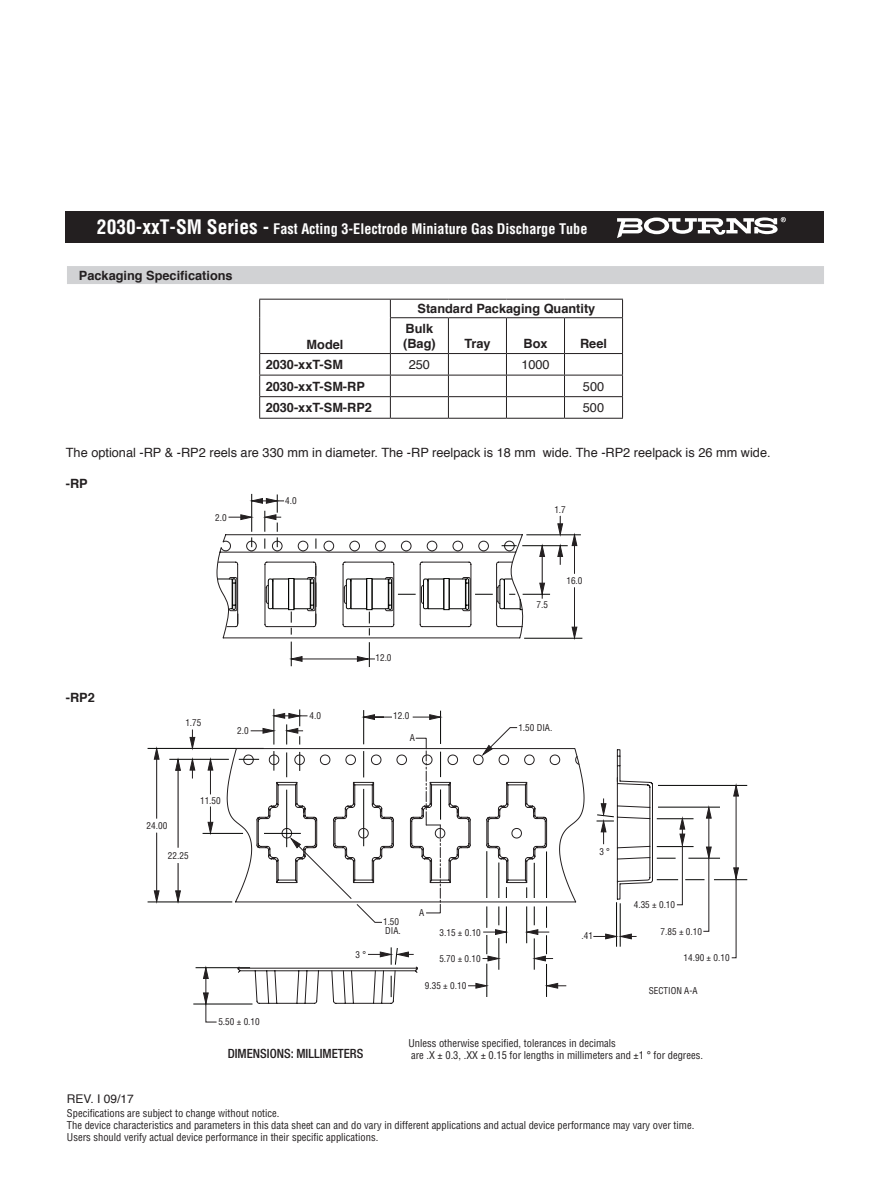
<style>
.page{position:relative;width:891px;height:1188px;background:#fff}
.page>*{position:absolute;margin:0;border:0;box-sizing:border-box;transform-origin:0 0}
.t1{font:700 condensed 14.25px "Helvetica";color:#fff}
.t2{font:700 12.75px/20.1px "Helvetica";color:#231f20}
.t3{font:12.75px "Helvetica";color:#231f20}
.t4{font:500 condensed 12.75px "Helvetica Neue";color:#231f20}
.t5{font:12px "Helvetica";color:#231f20}
.t6{font:condensed 10.5px/12px "Helvetica";color:#231f20}
.t7{font:condensed 9.15px/9.1px "Helvetica";color:#231f20}
.s1{font-size:19.5px}
</style>
<div class="page">
<div style="left:65px;top:212px;width:759px;height:31px;background:#231f20"></div>
<div style="left:67px;top:266px;width:757px;height:18px;background:#d1d2d4"></div>
<hr style="left:440px;top:711px;width:1px;height:33px;background:#040503">
<svg style="left:413px;top:714px;width:29px;height:6px"></svg>
<hr style="left:363px;top:710px;width:1px;height:34px;background:#040503">
<svg style="left:251px;top:709px;width:57px;height:36px"></svg>
<hr style="left:688px;top:858px;width:32px;height:1px;background:#040503">
<hr style="left:658px;top:807px;width:62px;height:1px;background:#040503">
<hr style="left:714px;top:879px;width:33px;height:1px;background:#040503">
<hr style="left:658px;top:785px;width:89px;height:1px;background:#040503">
<svg style="left:657px;top:806px;width:55px;height:126px"></svg>
<svg style="left:731px;top:784px;width:8px;height:175px"></svg>
<hr style="left:574px;top:542px;width:1px;height:32px;background:#231f20">
<hr style="left:574px;top:587px;width:1px;height:44px;background:#231f20">
<svg style="left:572px;top:627px;width:5px;height:13px"></svg>
<svg style="left:572px;top:533px;width:5px;height:13px"></svg>
<hr style="left:524px;top:638px;width:58px;height:1px;background:#040503">
<hr style="left:526px;top:535px;width:55px;height:1px;background:#040503">
<svg style="left:203px;top:966px;width:14px;height:57px"></svg>
<hr style="left:193px;top:1004px;width:59px;height:1px;background:#040503">
<hr style="left:196px;top:967px;width:54px;height:1px;background:#040503">
<svg style="left:557px;top:516px;width:6px;height:20px"></svg>
<svg style="left:486px;top:727px;width:32px;height:21px"></svg>
<svg style="left:557px;top:544px;width:6px;height:21px"></svg>
<hr style="left:522px;top:545px;width:46px;height:1px;background:#040503">
<hr style="left:178px;top:766px;width:1px;height:82px;background:#231f20">
<hr style="left:178px;top:863px;width:1px;height:32px;background:#231f20">
<svg style="left:175px;top:890px;width:6px;height:12px"></svg>
<svg style="left:175px;top:758px;width:6px;height:13px"></svg>
<hr style="left:148px;top:902px;width:84px;height:1px;background:#040503">
<hr style="left:156px;top:755px;width:1px;height:64px;background:#231f20">
<hr style="left:156px;top:833px;width:1px;height:62px;background:#231f20">
<svg style="left:154px;top:890px;width:6px;height:13px"></svg>
<svg style="left:154px;top:747px;width:6px;height:13px"></svg>
<hr style="left:148px;top:748px;width:116px;height:1px;background:#040503">
<svg style="left:190px;top:730px;width:5px;height:20px"></svg>
<svg style="left:190px;top:758px;width:5px;height:20px"></svg>
<svg style="left:208px;top:758px;width:5px;height:36px"></svg>
<hr style="left:203px;top:833px;width:40px;height:1px;background:#040503">
<hr style="left:169px;top:759px;width:60px;height:1px;background:#040503">
<svg style="left:216px;top:494px;width:334px;height:173px"></svg>
<svg style="left:226px;top:748px;width:427px;height:256px"></svg>
<svg style="left:256px;top:754px;width:324px;height:250px"></svg>
<svg style="left:416px;top:738px;width:25px;height:175px"></svg>
<hr style="left:286px;top:790px;width:1px;height:57px;background:#040503">
<svg style="left:362px;top:714px;width:30px;height:6px"></svg>
<svg style="left:239px;top:759px;width:20px;height:1px"></svg>
<hr style="left:264px;top:833px;width:37px;height:1px;background:#040503">
<svg style="left:208px;top:807px;width:5px;height:28px"></svg>
<svg style="left:391px;top:976px;width:1px;height:21px"></svg>
<svg style="left:617px;top:217px;width:169px;height:21px"></svg>
<hr style="left:259px;top:299px;width:131px;height:1px;background:#231f20">
<svg style="left:259px;top:300px;width:1px;height:18px"></svg>
<hr style="left:390px;top:299px;width:58px;height:1px;background:#231f20">
<svg style="left:390px;top:300px;width:1px;height:17px"></svg>
<hr style="left:448px;top:299px;width:58px;height:1px;background:#231f20">
<hr style="left:506px;top:299px;width:59px;height:1px;background:#231f20">
<hr style="left:565px;top:299px;width:58px;height:1px;background:#231f20">
<svg style="left:622px;top:300px;width:1px;height:17px"></svg>
<hr style="left:259px;top:318px;width:1px;height:35px;background:#231f20">
<hr style="left:390px;top:317px;width:58px;height:1px;background:#231f20">
<hr style="left:390px;top:318px;width:1px;height:35px;background:#231f20">
<hr style="left:448px;top:317px;width:58px;height:1px;background:#231f20">
<hr style="left:448px;top:318px;width:1px;height:35px;background:#231f20">
<hr style="left:506px;top:317px;width:59px;height:1px;background:#231f20">
<hr style="left:506px;top:318px;width:1px;height:35px;background:#231f20">
<hr style="left:565px;top:317px;width:58px;height:1px;background:#231f20">
<hr style="left:564px;top:318px;width:1px;height:35px;background:#231f20">
<hr style="left:622px;top:318px;width:1px;height:35px;background:#231f20">
<hr style="left:259px;top:353px;width:131px;height:1px;background:#231f20">
<hr style="left:390px;top:353px;width:58px;height:1px;background:#231f20">
<hr style="left:448px;top:353px;width:58px;height:1px;background:#231f20">
<hr style="left:506px;top:353px;width:59px;height:1px;background:#231f20">
<hr style="left:565px;top:353px;width:58px;height:1px;background:#231f20">
<hr style="left:259px;top:375px;width:131px;height:1px;background:#231f20">
<hr style="left:390px;top:375px;width:58px;height:1px;background:#231f20">
<hr style="left:448px;top:375px;width:58px;height:1px;background:#231f20">
<hr style="left:506px;top:375px;width:59px;height:1px;background:#231f20">
<hr style="left:565px;top:375px;width:58px;height:1px;background:#231f20">
<hr style="left:259px;top:396px;width:131px;height:1px;background:#231f20">
<svg style="left:259px;top:354px;width:1px;height:64px"></svg>
<hr style="left:390px;top:396px;width:58px;height:1px;background:#231f20">
<svg style="left:390px;top:354px;width:1px;height:64px"></svg>
<hr style="left:448px;top:396px;width:58px;height:1px;background:#231f20">
<svg style="left:448px;top:354px;width:1px;height:64px"></svg>
<hr style="left:506px;top:396px;width:59px;height:1px;background:#231f20">
<svg style="left:506px;top:354px;width:1px;height:64px"></svg>
<hr style="left:565px;top:396px;width:58px;height:1px;background:#231f20">
<svg style="left:564px;top:354px;width:1px;height:64px"></svg>
<svg style="left:622px;top:354px;width:1px;height:64px"></svg>
<hr style="left:259px;top:418px;width:131px;height:1px;background:#231f20">
<hr style="left:390px;top:418px;width:58px;height:1px;background:#231f20">
<hr style="left:448px;top:418px;width:58px;height:1px;background:#231f20">
<hr style="left:506px;top:418px;width:59px;height:1px;background:#231f20">
<hr style="left:565px;top:418px;width:58px;height:1px;background:#231f20">
<h1 class="t1" style="left:97px;top:220px;width:492px"><span class="s1">2030-xxT-SM Series -</span> Fast Acting 3-Electrode Miniature Gas Discharge Tube</h1>
<p class="t2" style="left:79px;top:265px;width:155px">Packaging Specifications</p>
<p class="t2" style="left:307px;top:335px;width:38px">Model</p>
<p class="t2" style="left:406px;top:299px;width:191px;text-indent:12px">Standard Packaging Quantity<br>Bulk</p>
<p class="t2" style="left:403px;top:333px;width:34px">(Bag)</p>
<p class="t2" style="left:464px;top:333px;width:28px">Tray</p>
<p class="t2" style="left:523px;top:333px;width:26px">Box</p>
<p class="t2" style="left:580px;top:333px;width:28px">Reel</p>
<p class="t2" style="left:266px;top:355px;width:79px">2030-xxT-SM</p>
<p class="t3" style="left:409px;top:355px;width:23px">250</p>
<p class="t3" style="left:521px;top:355px;width:30px">1000</p>
<p class="t2" style="left:266px;top:376px;width:101px">2030-xxT-SM-RP</p>
<p class="t3" style="left:583px;top:376px;width:23px">500</p>
<p class="t2" style="left:266px;top:398px;width:108px">2030-xxT-SM-RP2</p>
<p class="t3" style="left:583px;top:398px;width:23px">500</p>
<p class="t3" style="left:66px;top:443px;width:706px">The optional -RP &amp; -RP2 reels are 330 mm in diameter. The -RP reelpack is 18 mm wide. The -RP2 reelpack is 26 mm wide.</p>
<p class="t2" style="left:66px;top:473px;width:23px">-RP</p>
<p class="t2" style="left:66px;top:688px;width:31px">-RP2</p>
<p class="t7" style="left:215px;top:512px;width:13px">2.0</p>
<p class="t7" style="left:285px;top:496px;width:13px">4.0</p>
<p class="t7" style="left:185px;top:718px;width:18px">1.75</p>
<p class="t7" style="left:237px;top:726px;width:13px">2.0</p>
<p class="t7" style="left:375px;top:653px;width:18px">12.0</p>
<p class="t7" style="left:310px;top:711px;width:13px">4.0</p>
<p class="t7" style="left:393px;top:711px;width:18px">12.0</p>
<p class="t7" style="left:410px;top:733px;width:7px">A</p>
<p class="t7" style="left:554px;top:505px;width:13px">1.7</p>
<p class="t7" style="left:536px;top:600px;width:13px">7.5</p>
<p class="t7" style="left:566px;top:576px;width:18px">16.0</p>
<p class="t7" style="left:518px;top:723px;width:36px">1.50 DIA.</p>
<p class="t7" style="left:147px;top:821px;width:22px">24.00</p>
<p class="t7" style="left:168px;top:851px;width:22px">22.25</p>
<p class="t7" style="left:200px;top:796px;width:22px">11.50</p>
<p class="t7" style="left:599px;top:847px;width:12px">3 °</p>
<p class="t5" style="left:67px;top:1089px;width:68px">REV. I 09/17</p>
<p class="t7" style="left:218px;top:1017px;width:43px">5.50 ± 0.10</p>
<p class="t7" style="left:356px;top:950px;width:12px">3 °</p>
<p class="t7" style="left:383px;top:917px;width:19px">1.50<br>DIA.</p>
<p class="t7" style="left:419px;top:908px;width:7px">A</p>
<p class="t7" style="left:440px;top:928px;width:43px">3.15 ± 0.10</p>
<p class="t7" style="left:439px;top:954px;width:43px">5.70 ± 0.10</p>
<p class="t7" style="left:425px;top:981px;width:43px">9.35 ± 0.10</p>
<p class="t7" style="left:582px;top:931px;width:13px">.41</p>
<p class="t7" style="left:634px;top:900px;width:43px">4.35 ± 0.10</p>
<p class="t7" style="left:661px;top:927px;width:43px">7.85 ± 0.10</p>
<p class="t7" style="left:684px;top:953px;width:48px">14.90 ± 0.10</p>
<p class="t7" style="left:649px;top:986px;width:50px">SECTION A-A</p>
<p class="t6" style="left:408px;top:1037px;width:296px">Unless otherwise specified, tolerances in decimals<br>are .X ± 0.3, .XX ± 0.15 for lengths in millimeters and ±1 ° for degrees.</p>
<p class="t4" style="left:228px;top:1046px;width:137px">DIMENSIONS: MILLIMETERS</p>
<p class="t7" style="left:332px;top:1050px;width:183px">TOLERANCES: 0.13 UNLESS OTHERWISE NOTED</p>
<p class="t6" style="left:67px;top:1107px;width:629px">Specifications are subject to change without notice.<br>The device characteristics and parameters in this data sheet can and do vary in different applications and actual device performance may vary over time.<br>Users should verify actual device performance in their specific applications.</p>
</div>
